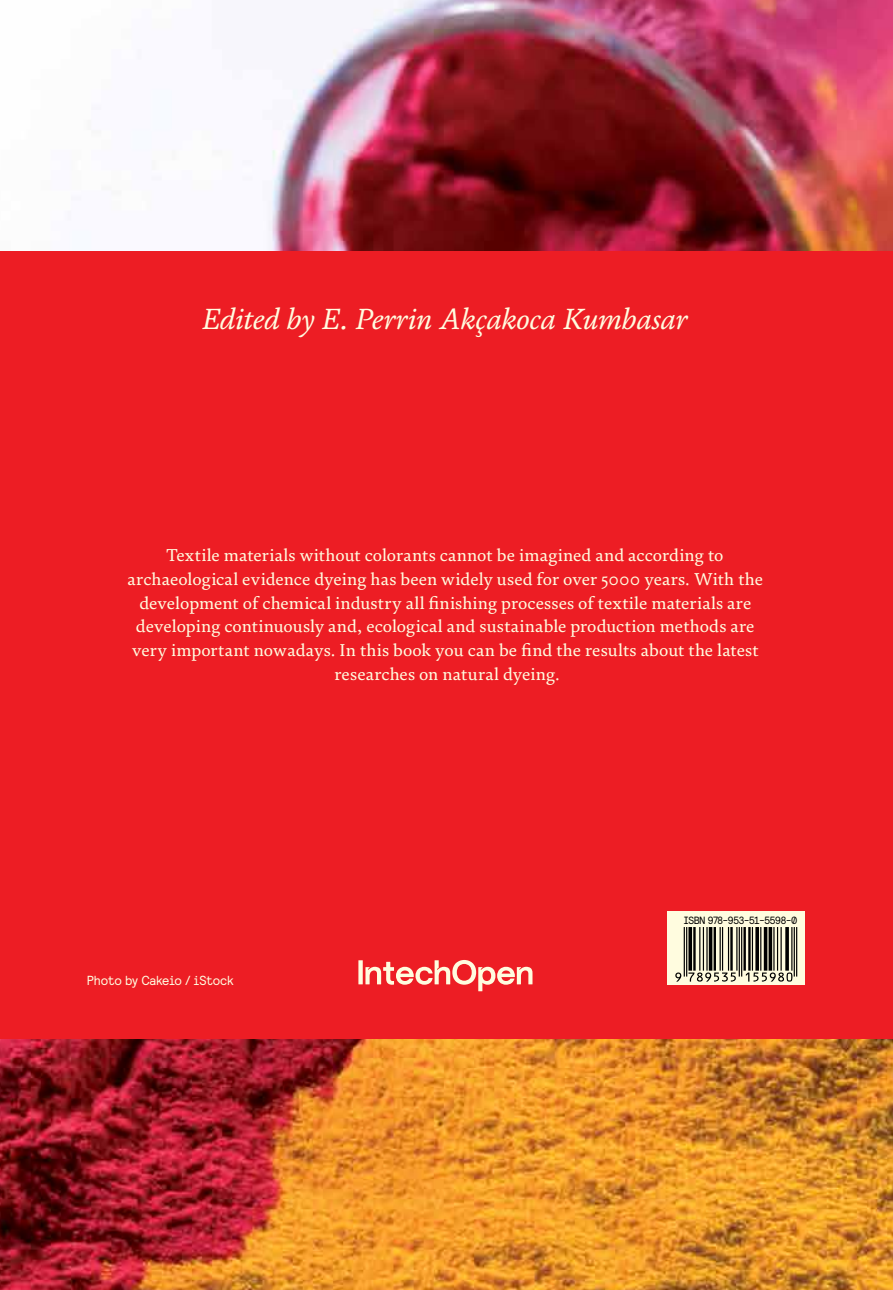
<style>
.page{position:relative;width:893px;height:1290px;background:#fff}
.page>*{position:absolute;margin:0;border:0;box-sizing:border-box;transform-origin:0 0}
.t1{font:italic 29.75px "FS Brabo";letter-spacing:-.015em;color:#fffcdf}
.t2{font:17.5px/23.6px "FS Brabo";letter-spacing:.005em;color:#fffcdf;text-align:center}
.t3{font:13.12px "Relative Faux";letter-spacing:-.01em;color:#fffcdf}
.t4{font:10.5px "Relative Faux";letter-spacing:-.03em;color:#000}
</style>
<div class="page">
<img style="left:0;top:0;width:893px;height:1290px">
<div style="left:0;top:251px;width:893px;height:787px;background:#ed1d24"></div>
<svg style="left:358px;top:960px;width:174px;height:31px"></svg>
<svg style="left:668px;top:912px;width:136px;height:73px;background:#efecd1"></svg>
<hr style="left:796px;top:927px;width:1px;height:49px;background:#000">
<hr style="left:794px;top:927px;width:1px;height:49px;background:#000">
<hr style="left:791px;top:927px;width:1px;height:43px;background:#000">
<svg style="left:785px;top:927px;width:4px;height:43px"></svg>
<hr style="left:780px;top:927px;width:2px;height:43px;background:#000">
<hr style="left:777px;top:927px;width:1px;height:43px;background:#000">
<hr style="left:773px;top:927px;width:1px;height:43px;background:#000">
<hr style="left:769px;top:927px;width:3px;height:43px;background:#000">
<hr style="left:764px;top:927px;width:3px;height:43px;background:#000">
<hr style="left:760px;top:927px;width:1px;height:43px;background:#000">
<svg style="left:755px;top:927px;width:4px;height:43px"></svg>
<hr style="left:752px;top:927px;width:1px;height:43px;background:#000">
<hr style="left:748px;top:927px;width:3px;height:43px;background:#000">
<hr style="left:743px;top:927px;width:3px;height:43px;background:#000">
<hr style="left:741px;top:927px;width:1px;height:49px;background:#000">
<hr style="left:739px;top:927px;width:1px;height:49px;background:#000">
<hr style="left:736px;top:927px;width:1px;height:43px;background:#000">
<hr style="left:730px;top:927px;width:3px;height:43px;background:#000">
<hr style="left:728px;top:927px;width:1px;height:43px;background:#000">
<hr style="left:722px;top:927px;width:1px;height:43px;background:#000">
<hr style="left:720px;top:927px;width:1px;height:43px;background:#000">
<hr style="left:714px;top:927px;width:2px;height:43px;background:#000">
<hr style="left:709px;top:927px;width:3px;height:43px;background:#000">
<hr style="left:706px;top:927px;width:2px;height:43px;background:#000">
<hr style="left:703px;top:927px;width:1px;height:43px;background:#000">
<hr style="left:699px;top:927px;width:1px;height:43px;background:#000">
<hr style="left:693px;top:927px;width:3px;height:43px;background:#000">
<svg style="left:688px;top:927px;width:4px;height:43px"></svg>
<hr style="left:686px;top:927px;width:1px;height:49px;background:#000">
<hr style="left:684px;top:927px;width:1px;height:49px;background:#000">
<svg style="left:675px;top:972px;width:117px;height:10px"></svg>
<h1 class="t1" style="left:203px;top:297px;width:487px">Edited by E. Perrin Akçakoca Kumbasar</h1>
<p class="t2" style="left:128px;top:543px;width:637px">Textile materials without colorants cannot be imagined and according to archaeological evidence dyeing has been widely used for over 5000 years. With the development of chemical industry all finishing processes of textile materials are developing continuously and, ecological and sustainable production methods are very important nowadays. In this book you can be find the results about the latest researches on natural dyeing.</p>
<p class="t3" style="left:87px;top:972px;width:148px">Photo by Cakeio / iStock</p>
<p class="t4" style="left:684px;top:913px;width:115px">ISBN 978-953-51-5598-0</p>
<p class="t4" style="left:750px;top:913px;width:48px">307-783 3</p>
</div>
